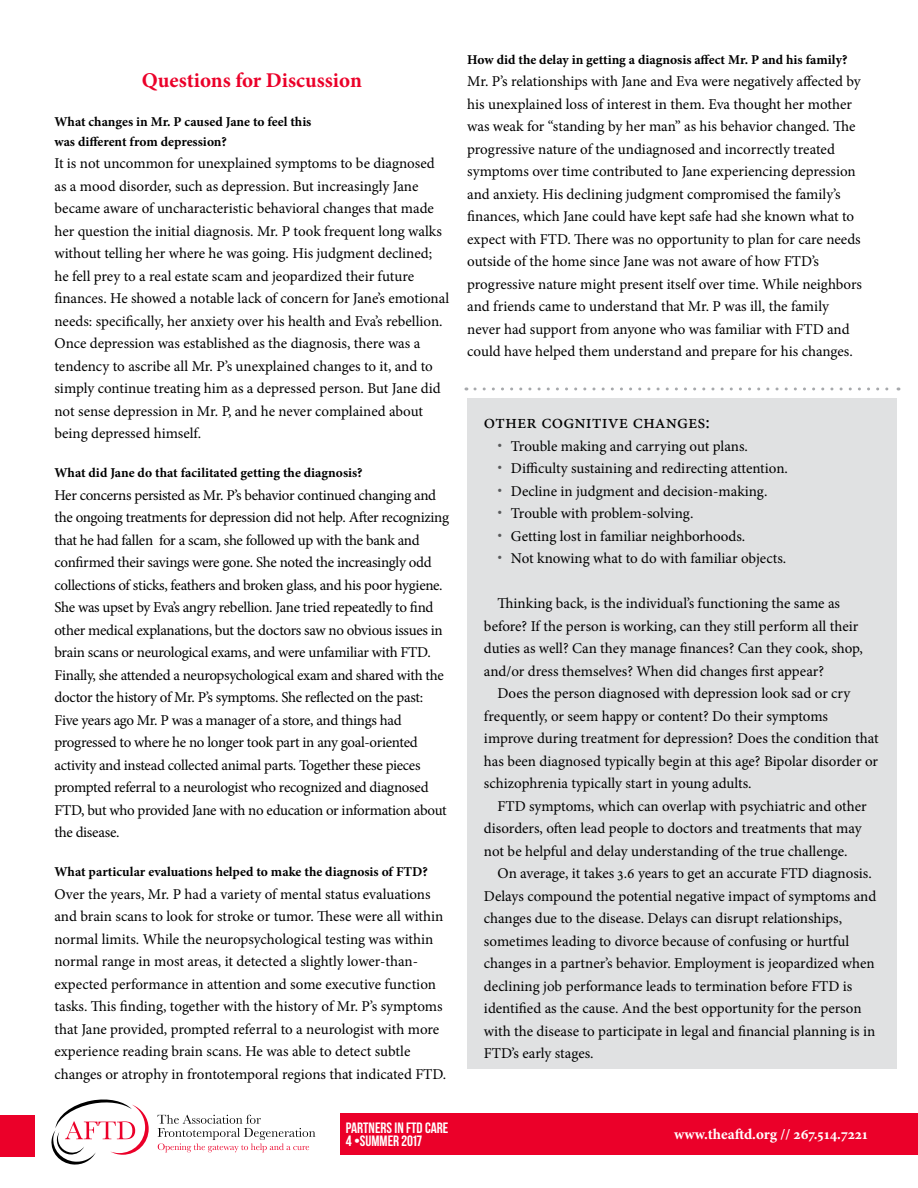
<style>
.page{position:relative;width:918px;height:1188px;background:#fff}
.page>*{position:absolute;margin:0;border:0;box-sizing:border-box;transform-origin:0 0}
.t1{font:700 21px "Minion Pro";color:#eb0029}
.t2{font:19.5px "Minion Pro";color:#000}
.t3{font:15px/22.5px "Minion Pro";letter-spacing:-.005em;color:#000}
.t4{font:15px/22.5px "Minion Pro";letter-spacing:-.025em;color:#000}
.t5{font:700 15px "Minion Pro";color:#fff}
.t6{font:15px/13.5px "Bebas Neue";color:#fff}
.t7{font:700 13.5px/19.5px "Minion Pro";color:#000}
</style>
<div class="page">
<div style="left:340px;top:1113px;width:578px;height:42px;background:#eb0029"></div>
<svg style="left:51px;top:1100px;width:98px;height:65px"></svg>
<svg style="left:158px;top:1115px;width:157px;height:37px"></svg>
<div style="left:0;top:1115px;width:35px;height:42px;background:#eb0029"></div>
<div style="left:467px;top:399px;width:430px;height:670px;background:#e0e1e2"></div>
<svg style="left:475px;top:387px;width:424px;height:3px"></svg>
<h1 class="t1" style="left:142px;top:66px;width:222px">Questions for Discussion</h1>
<p class="t7" style="left:54px;top:112px;width:259px">What changes in Mr. P caused Jane to feel this was different from depression?</p>
<p class="t3" style="left:54px;top:152px;width:396px">It is not uncommon for unexplained symptoms to be diagnosed as a mood disorder, such as depression. But increasingly Jane became aware of uncharacteristic behavioral changes that made her question the initial diagnosis. Mr. P took frequent long walks without telling her where he was going. His judgment declined; he fell prey to a real estate scam and jeopardized their future finances. He showed a notable lack of concern for Jane’s emotional needs: specifically, her anxiety over his health and Eva’s rebellion.<br>Once depression was established as the diagnosis, there was a tendency to ascribe all Mr. P’s unexplained changes to it, and to simply continue treating him as a depressed person. But Jane did not sense depression in Mr. P, and he never complained about being depressed himself.</p>
<p class="t7" style="left:54px;top:463px;width:310px">What did Jane do that facilitated getting the diagnosis?</p>
<p class="t4" style="left:54px;top:484px;width:396px">Her concerns persisted as Mr. P’s behavior continued changing and the ongoing treatments for depression did not help. After recognizing that he had fallen for a scam, she followed up with the bank and confirmed their savings were gone. She noted the increasingly odd collections of sticks, feathers and broken glass, and his poor hygiene.<br>She was upset by Eva’s angry rebellion. Jane tried repeatedly to find other medical explanations, but the doctors saw no obvious issues in brain scans or neurological exams, and were unfamiliar with FTD.<br>Finally, she attended a neuropsychological exam and shared with the doctor the history of Mr. P’s symptoms. She reflected on the past:<br>Five years ago Mr. P was a manager of a store, and things had progressed to where he no longer took part in any goal-oriented activity and instead collected animal parts. Together these pieces prompted referral to a neurologist who recognized and diagnosed FTD, but who provided Jane with no education or information about the disease.</p>
<p class="t7" style="left:54px;top:862px;width:375px">What particular evaluations helped to make the diagnosis of FTD?</p>
<p class="t3" style="left:54px;top:883px;width:393px">Over the years, Mr. P had a variety of mental status evaluations and brain scans to look for stroke or tumor. These were all within normal limits. While the neuropsychological testing was within normal range in most areas, it detected a slightly lower-than&shy;expected performance in attention and some executive function tasks. This finding, together with the history of Mr. P’s symptoms that Jane provided, prompted referral to a neurologist with more experience reading brain scans. He was able to detect subtle changes or atrophy in frontotemporal regions that indicated FTD.</p>
<p class="t6" style="left:346px;top:1121px;width:104px">PARTNERS IN FTD CARE<br>4 •SUMMER 2017</p>
<p class="t7" style="left:467px;top:50px;width:382px">How did the delay in getting a diagnosis affect Mr. P and his family?</p>
<p class="t3" style="left:467px;top:70px;width:396px">Mr. P’s relationships with Jane and Eva were negatively affected by his unexplained loss of interest in them. Eva thought her mother was weak for “standing by her man” as his behavior changed. The progressive nature of the undiagnosed and incorrectly treated symptoms over time contributed to Jane experiencing depression and anxiety. His declining judgment compromised the family’s finances, which Jane could have kept safe had she known what to expect with FTD. There was no opportunity to plan for care needs outside of the home since Jane was not aware of how FTD’s progressive nature might present itself over time. While neighbors and friends came to understand that Mr. P was ill, the family never had support from anyone who was familiar with FTD and could have helped them understand and prepare for his changes.</p>
<h2 class="t2" style="left:484px;top:409px;width:227px">Other cognitive changes:</h2>
<p class="t3" style="left:497px;top:435px;width:252px"><sup>•</sup> Trouble making and carrying out plans.</p>
<p class="t3" style="left:497px;top:457px;width:292px"><sup>•</sup> Difficulty sustaining and redirecting attention.</p>
<p class="t3" style="left:497px;top:480px;width:271px"><sup>•</sup> Decline in judgment and decision-making.</p>
<p class="t3" style="left:497px;top:502px;width:197px"><sup>•</sup> Trouble with problem-solving.</p>
<p class="t3" style="left:497px;top:525px;width:249px"><sup>•</sup> Getting lost in familiar neighborhoods.</p>
<p class="t3" style="left:497px;top:547px;width:290px"><sup>•</sup> Not knowing what to do with familiar objects.</p>
<p class="t3" style="left:484px;top:592px;width:381px;text-indent:14px">Thinking back, is the individual’s functioning the same as before? If the person is working, can they still perform all their duties as well? Can they manage finances? Can they cook, shop, and/or dress themselves? When did changes first appear?</p>
<p class="t3" style="left:484px;top:682px;width:396px;text-indent:14px">Does the person diagnosed with depression look sad or cry frequently, or seem happy or content? Do their symptoms improve during treatment for depression? Does the condition that has been diagnosed typically begin at this age? Bipolar disorder or schizophrenia typically start in young adults.</p>
<p class="t3" style="left:484px;top:795px;width:384px;text-indent:14px">FTD symptoms, which can overlap with psychiatric and other disorders, often lead people to doctors and treatments that may not be helpful and delay understanding of the true challenge.</p>
<p class="t3" style="left:484px;top:862px;width:394px;text-indent:14px">On average, it takes 3.6 years to get an accurate FTD diagnosis.<br>Delays compound the potential negative impact of symptoms and changes due to the disease. Delays can disrupt relationships, sometimes leading to divorce because of confusing or hurtful changes in a partner’s behavior. Employment is jeopardized when declining job performance leads to termination before FTD is identified as the cause. And the best opportunity for the person with the disease to participate in legal and financial planning is in FTD’s early stages.</p>
<p class="t5" style="left:674px;top:1124px;width:195px">www.theaftd.org // 267.514.7221</p>
</div>
